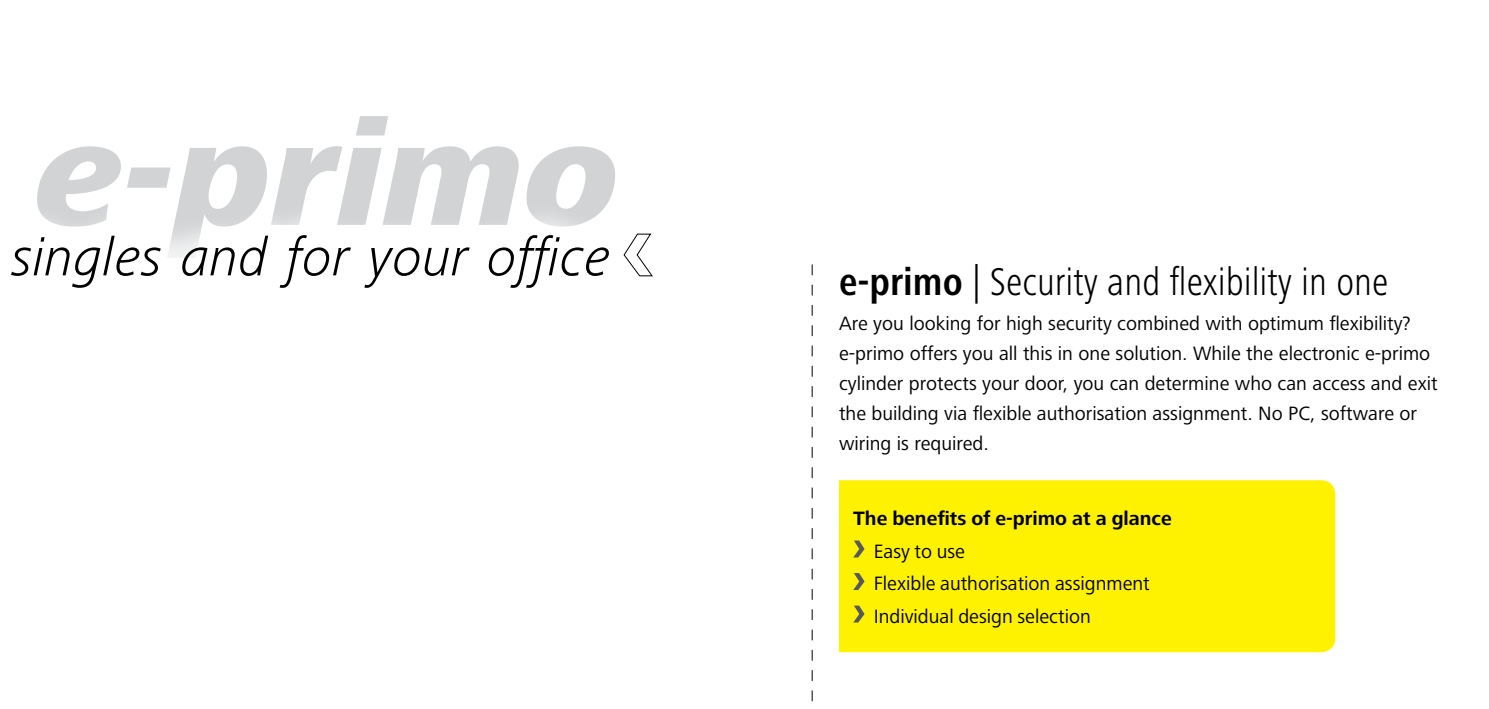
<style>
.page{position:relative;width:1489px;height:709px;background:#fff}
.page>*{position:absolute;margin:0;border:0;box-sizing:border-box;transform-origin:0 0}
.t1{font:italic 800 152.5px "Frutiger Next LTCE";color:#d1d3d4}
.t2{font:italic 300 55px "Frutiger Next LTCE";color:#000}
.t3{font:300 condensed 40px "Frutiger Next LTCE";color:#000}
.fließtext_Aufzählung{font:20px/30px "Frutiger Next LTCE";color:#000}
.fließtext_Aufzählung-2{font:700 20px "Frutiger Next LTCE";color:#000}
.s1{font-weight:700}
</style>
<div class="page">
<svg style="left:811px;top:265px;width:1px;height:436px"></svg>
<div style="left:839px;top:480px;width:496px;height:172px;background:#fff200"></div>
<svg style="left:853px;top:540px;width:11px;height:17px"></svg>
<svg style="left:853px;top:573px;width:11px;height:17px"></svg>
<svg style="left:853px;top:605px;width:11px;height:17px"></svg>
<svg style="left:623px;top:234px;width:29px;height:42px"></svg>
<p class="t1" style="left:35px;top:88px;width:586px">e-primo</p>
<h2 class="t2" style="left:11px;top:226px;width:600px">singles and for your office</h2>
<p class="t3" style="left:839px;top:259px;width:551px"><span class="s1">e-primo</span> | Security and flexibility in one</p>
<p class="fließtext_Aufzählung" style="left:839px;top:309px;width:600px">Are you looking for high security combined with optimum flexibility? e-primo offers you all this in one solution. While the electronic e-primo cylinder protects your door, you can determine who can access and exit the building via flexible authorisation assignment. No PC, software or wiring is required.</p>
<p class="fließtext_Aufzählung-2" style="left:853px;top:507px;width:320px">The benefits of e-primo at a glance</p>
<p class="fließtext_Aufzählung" style="left:873px;top:536px;width:93px">Easy to use</p>
<p class="fließtext_Aufzählung" style="left:873px;top:568px;width:277px">Flexible authorisation assignment</p>
<p class="fließtext_Aufzählung" style="left:873px;top:601px;width:218px">Individual design selection</p>
</div>
